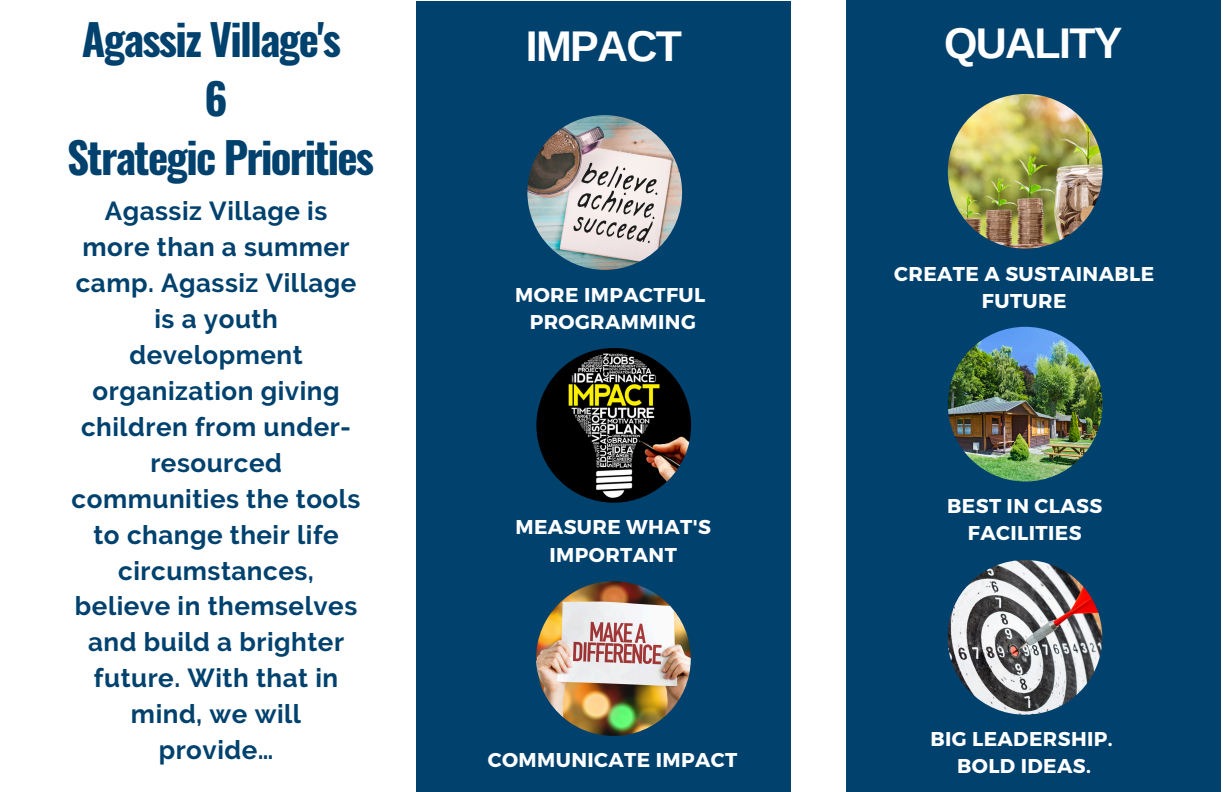
<style>
.page{position:relative;width:1224px;height:792px;background:#fff}
.page>*{position:absolute;margin:0;border:0;box-sizing:border-box;transform-origin:0 0}
.t1{font:700 43px/59.2px "Oswald";letter-spacing:-.04em;color:#01416e;text-align:center}
.t2{font:700 43px "Arimo";letter-spacing:-.04em;color:#fff}
.t3{font:700 26px/36px "Raleway";letter-spacing:.02em;color:#01416e;text-align:center}
.t4{font:700 20px/27.2px "Montserrat";letter-spacing:.02em;color:#fff;text-align:center}
</style>
<div class="page">
<div style="left:846px;top:0;width:375px;height:792px;background:#01416e"></div>
<img style="left:948px;top:94px;width:155px;height:155px;border-radius:50%">
<img style="left:948px;top:327px;width:155px;height:154px;border-radius:50%">
<img style="left:948px;top:560px;width:154px;height:155px;border-radius:50%">
<div style="left:416px;top:1px;width:375px;height:791px;background:#01416e"></div>
<img style="left:527px;top:115px;width:155px;height:155px;border-radius:50%">
<img style="left:536px;top:348px;width:155px;height:155px;border-radius:50%">
<img style="left:536px;top:581px;width:155px;height:155px;border-radius:50%">
<p class="t1" style="left:67px;top:8px;width:308px">Agassiz Village's<br>6<br>Strategic Priorities</p>
<p class="t3" style="left:72px;top:193px;width:290px">Agassiz Village is more than a summer camp. Agassiz Village is a youth development organization giving children from under&shy;resourced communities the tools to change their life circumstances, believe in themselves and build a brighter future. With that in mind, we will provide…</p>
<p class="t2" style="left:526px;top:22px;width:158px">IMPACT</p>
<p class="t4" style="left:515px;top:280px;width:192px">MORE IMPACTFUL</p>
<p class="t4" style="left:530px;top:307px;width:168px">PROGRAMMING</p>
<p class="t4" style="left:515px;top:513px;width:197px">MEASURE WHAT'S<br>IMPORTANT</p>
<p class="t4" style="left:488px;top:745px;width:251px">COMMUNICATE IMPACT</p>
<h1 class="t2" style="left:944px;top:19px;width:180px">QUALITY</h1>
<p class="t4" style="left:894px;top:259px;width:262px">CREATE A SUSTAINABLE<br>FUTURE</p>
<p class="t4" style="left:947px;top:492px;width:157px">BEST IN CLASS<br>FACILITIES</p>
<p class="t4" style="left:930px;top:724px;width:184px">BIG LEADERSHIP.</p>
<p class="t4" style="left:957px;top:751px;width:135px">BOLD IDEAS.</p>
</div>
